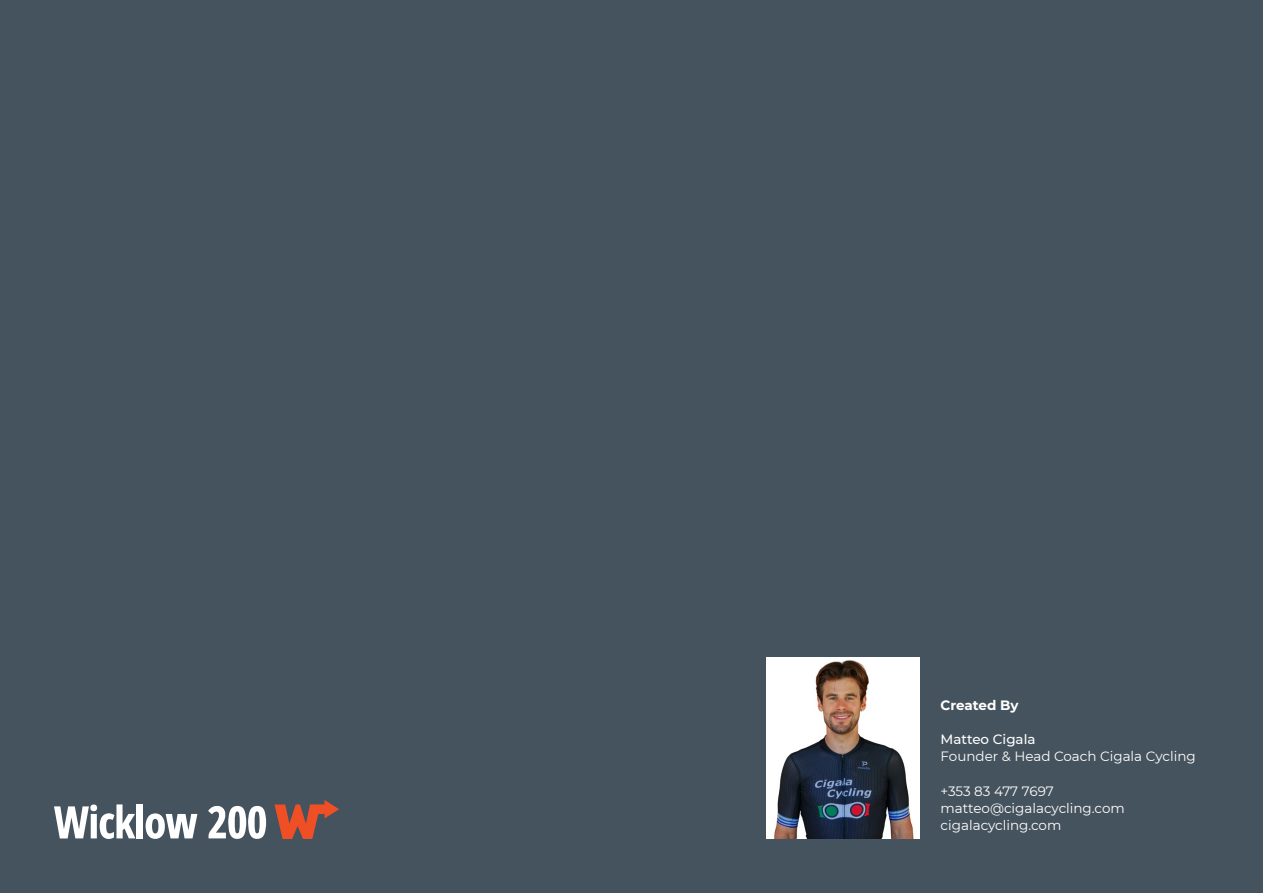
<style>
.page{position:relative;width:1263px;height:893px;background:#45535e}
.page>*{position:absolute;margin:0;border:0;box-sizing:border-box;transform-origin:0 0}
.t1{font:13.5px/17.2px "Montserrat";color:#fff}
.t2{font:500 13.5px "Montserrat";color:#fff}
.t3{font:700 13.5px "Montserrat";color:#fff}
</style>
<div class="page">
<img style="left:766px;top:658px;width:153px;height:181px">
<svg style="left:274px;top:800px;width:65px;height:39px"></svg>
<div style="left:137px;top:804px;width:6px;height:34px;background:#fff"></div>
<svg style="left:54px;top:804px;width:81px;height:35px"></svg>
<div style="left:90px;top:804px;width:7px;height:7px;background:#fff;border-radius:50%"></div>
<svg style="left:208px;top:805px;width:59px;height:34px"></svg>
<svg style="left:145px;top:813px;width:52px;height:26px"></svg>
<p class="t3" style="left:940px;top:695px;width:79px">Created By</p>
<p class="t2" style="left:940px;top:730px;width:96px">Matteo Cigala</p>
<p class="t1" style="left:940px;top:747px;width:257px">Founder &amp; Head Coach Cigala Cycling</p>
<p class="t1" style="left:940px;top:782px;width:186px">+353 83 477 7697 matteo@cigalacycling.com cigalacycling.com</p>
</div>
